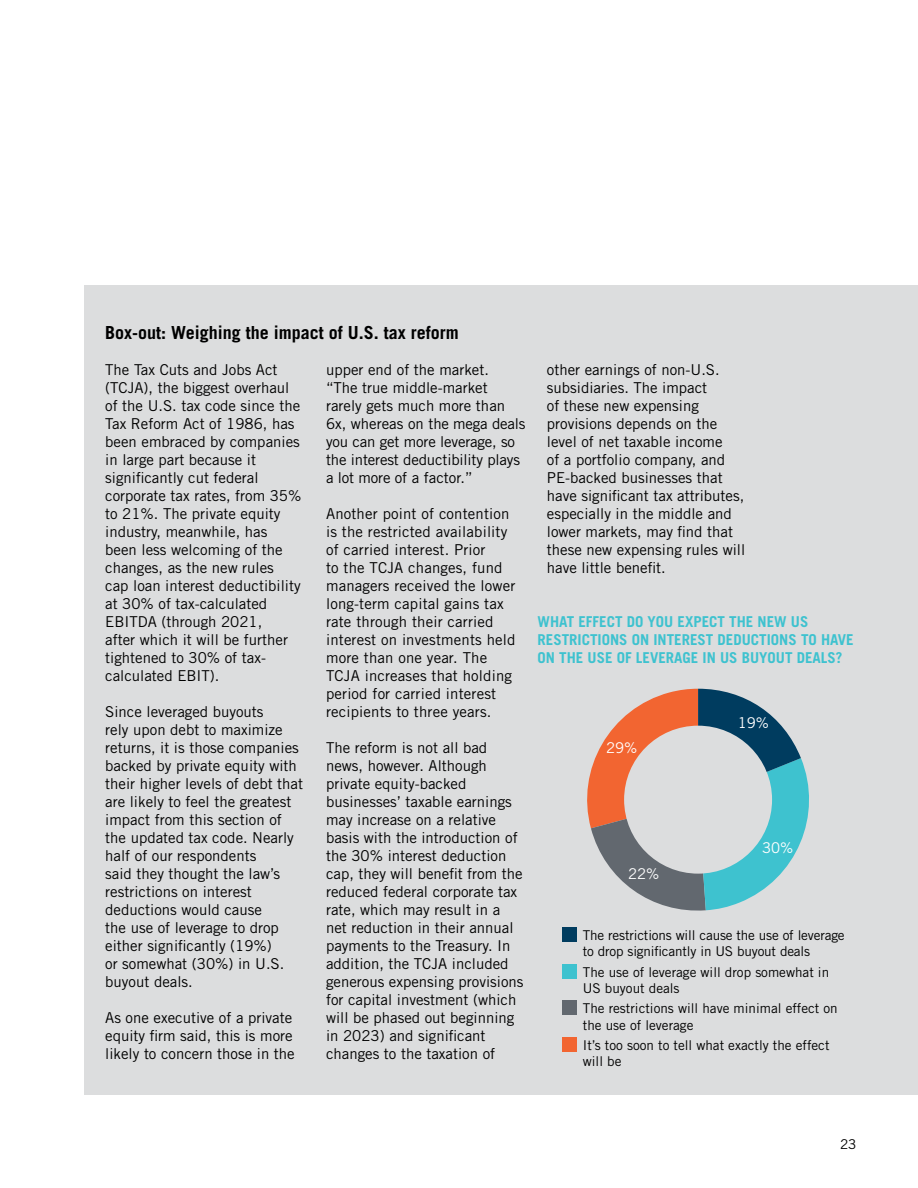
<style>
.page{position:relative;width:918px;height:1188px;background:#fff}
.page>*{position:absolute;margin:0;border:0;box-sizing:border-box;transform-origin:0 0}
.t1{font:700 18px "Trade Gothic LT Std";color:#000}
.t2{font:15px/18px "Trade Gothic LT Std";color:#000}
.t3{font:700 15px/18px "Trade Gothic LT Std";color:#3ec2cf}
.t4{font:14.85px "Trade Gothic LT Std";color:#fff}
.t5{font:13.5px/16.2px "Trade Gothic LT Std";color:#000}
</style>
<div class="page">
<div style="left:84px;top:285px;width:834px;height:810px;background:#dcddde"></div>
<svg style="left:587px;top:689px;width:222px;height:222px"></svg>
<div style="left:624px;top:726px;width:148px;height:148px;background:#dcddde;border-radius:50%"></div>
<div style="left:562px;top:928px;width:14px;height:14px;background:#003c5f"></div>
<div style="left:562px;top:964px;width:14px;height:14px;background:#3ec2cf"></div>
<div style="left:562px;top:1001px;width:14px;height:14px;background:#62686f"></div>
<div style="left:562px;top:1038px;width:14px;height:14px;background:#f26531"></div>
<p class="t1" style="left:105px;top:322px;width:355px">Box-out: Weighing the impact of U.S. tax reform</p>
<p class="t2" style="left:105px;top:360px;width:198px">The Tax Cuts and Jobs Act (TCJA), the biggest overhaul of the U.S. tax code since the<br>Tax Reform Act of 1986, has been embraced by companies in large part because it significantly cut federal corporate tax rates, from 35% to 21%. The private equity industry, meanwhile, has been less welcoming of the changes, as the new rules<br>cap loan interest deductibility at 30% of tax-calculated<br>EBITDA (through 2021,<br>after which it will be further tightened to 30% of tax&shy;calculated EBIT).</p>
<p class="t2" style="left:105px;top:702px;width:199px">Since leveraged buyouts<br>rely upon debt to maximize returns, it is those companies backed by private equity with their higher levels of debt that are likely to feel the greatest impact from this section of the updated tax code. Nearly half of our respondents<br>said they thought the law’s restrictions on interest deductions would cause<br>the use of leverage to drop either significantly (19%)<br>or somewhat (30%) in U.S. buyout deals.</p>
<p class="t2" style="left:105px;top:1008px;width:191px">As one executive of a private equity firm said, this is more likely to concern those in the</p>
<p class="t2" style="left:326px;top:360px;width:201px">upper end of the market.<br>“The true middle-market rarely gets much more than<br>6x, whereas on the mega deals you can get more leverage, so the interest deductibility plays a lot more of a factor.”</p>
<p class="t2" style="left:326px;top:504px;width:191px">Another point of contention is the restricted availability of carried interest. Prior<br>to the TCJA changes, fund managers received the lower long-term capital gains tax rate through their carried interest on investments held more than one year. The<br>TCJA increases that holding period for carried interest recipients to three years.</p>
<p class="t2" style="left:326px;top:738px;width:199px">The reform is not all bad news, however. Although private equity-backed businesses’ taxable earnings may increase on a relative basis with the introduction of the 30% interest deduction cap, they will benefit from the reduced federal corporate tax rate, which may result in a net reduction in their annual payments to the Treasury. In addition, the TCJA included generous expensing provisions for capital investment (which will be phased out beginning in 2023) and significant changes to the taxation of</p>
<p class="t2" style="left:547px;top:360px;width:200px">other earnings of non-U.S. subsidiaries. The impact<br>of these new expensing provisions depends on the level of net taxable income<br>of a portfolio company, and<br>PE-backed businesses that have significant tax attributes, especially in the middle and lower markets, may find that these new expensing rules will have little benefit.</p>
<p class="t3" style="left:538px;top:612px;width:318px">WHAT EFFECT DO YOU EXPECT THE NEW US<br>RESTRICTIONS ON INTEREST DEDUCTIONS TO HAVE<br>ON THE USE OF LEVERAGE IN US BUYOUT DEALS?</p>
<p class="t4" style="left:606px;top:739px;width:33px">29%</p>
<p class="t4" style="left:628px;top:865px;width:33px">22%</p>
<p class="t4" style="left:738px;top:713px;width:33px">19%</p>
<p class="t4" style="left:762px;top:838px;width:33px">30%</p>
<p class="t5" style="left:583px;top:927px;width:263px">The restrictions will cause the use of leverage to drop significantly in US buyout deals</p>
<p class="t5" style="left:583px;top:964px;width:248px">The use of leverage will drop somewhat in<br>US buyout deals</p>
<p class="t5" style="left:583px;top:1000px;width:256px">The restrictions will have minimal effect on the use of leverage</p>
<p class="t5" style="left:583px;top:1037px;width:248px">It’s too soon to tell what exactly the effect will be</p>
<p class="t5" style="left:840px;top:1136px;width:18px">23</p>
</div>
